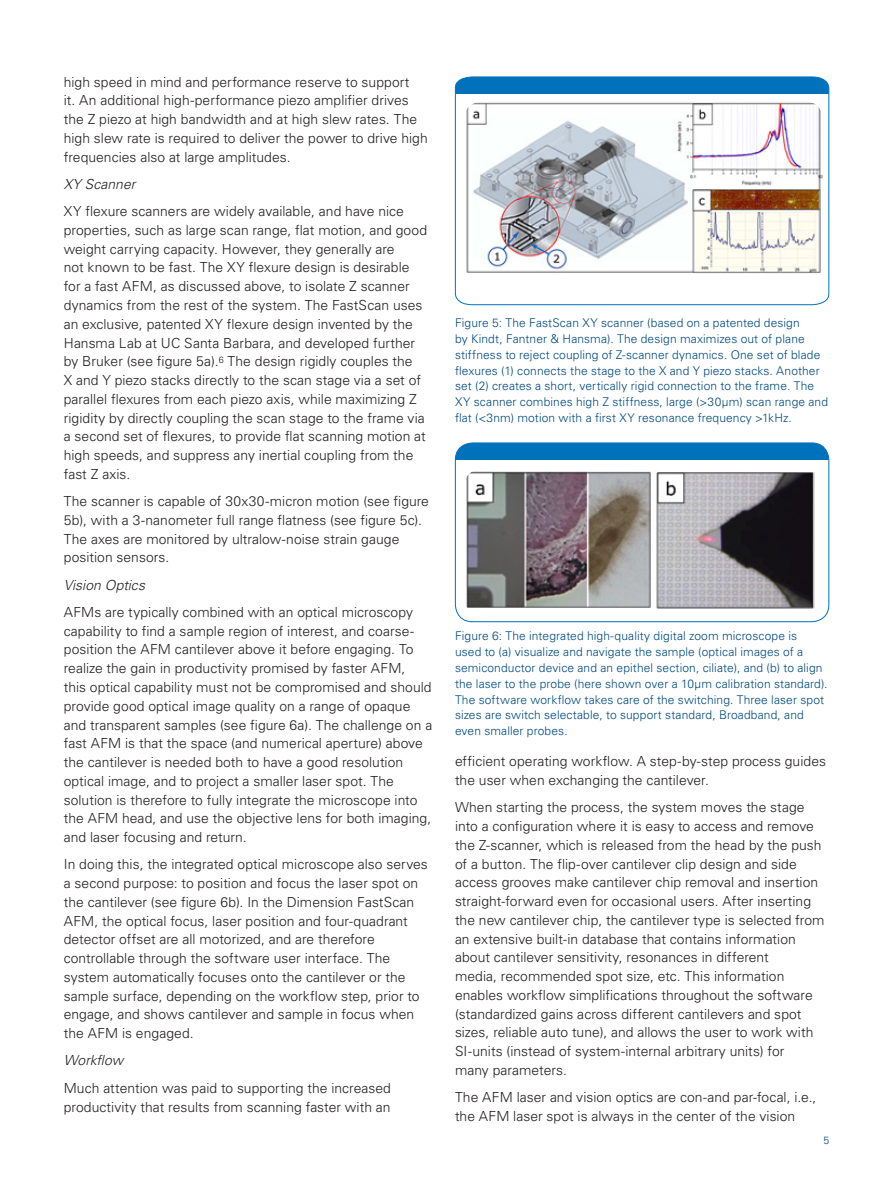
<style>
.page{position:relative;width:893px;height:1187px;background:#fff}
.page>*{position:absolute;margin:0;border:0;box-sizing:border-box;transform-origin:0 0}
.application_body{font:300 13.8px/18.8px "Univers LT Std";color:#231f20}
.application_body-2{font:italic 300 13.8px "Univers LT Std";letter-spacing:.005em;color:#231f20}
.application_legend{font:300 12px/15.8px "Univers LT Std";letter-spacing:.01em;color:#004a7f}
.application_legend-2{font:300 10.5px "Univers LT Std";color:#004a7f}
</style>
<div class="page">
<svg style="left:455px;top:76px;width:375px;height:229px"></svg>
<img style="left:464px;top:102px;width:359px;height:172px">
<div style="left:455px;top:443px;width:374px;height:16px;background:#0072bc"></div>
<div style="left:455px;top:442px;width:374px;height:180px;border:1px solid #0072bc;border-radius:17px"></div>
<img style="left:466px;top:471px;width:348px;height:138px">
<p class="application_body" style="left:64px;top:72px;width:365px">high speed in mind and performance reserve to support<br>it. An additional high-performance piezo amplifier drives the Z piezo at high bandwidth and at high slew rates. The high slew rate is required to deliver the power to drive high frequencies also at large amplitudes.</p>
<p class="application_body-2" style="left:64px;top:176px;width:73px">XY Scanner</p>
<p class="application_body" style="left:64px;top:202px;width:365px">XY flexure scanners are widely available, and have nice properties, such as large scan range, flat motion, and good weight carrying capacity. However, they generally are<br>not known to be fast. The XY flexure design is desirable for a fast AFM, as discussed above, to isolate Z scanner dynamics from the rest of the system. The FastScan uses an exclusive, patented XY flexure design invented by the Hansma Lab at UC Santa Barbara, and developed further by Bruker (see figure 5a).<sup>6</sup> The design rigidly couples the<br>X and Y piezo stacks directly to the scan stage via a set of parallel flexures from each piezo axis, while maximizing Z rigidity by directly coupling the scan stage to the frame via a second set of flexures, to provide flat scanning motion at high speeds, and suppress any inertial coupling from the fast Z axis.</p>
<p class="application_body" style="left:64px;top:492px;width:367px">The scanner is capable of 30x30-micron motion (see figure 5b), with a 3-nanometer full range flatness (see figure 5c).<br>The axes are monitored by ultralow-noise strain gauge position sensors.</p>
<p class="application_body-2" style="left:64px;top:576px;width:83px">Vision Optics</p>
<p class="application_body" style="left:64px;top:602px;width:370px">AFMs are typically combined with an optical microscopy capability to find a sample region of interest, and coarse&shy;position the AFM cantilever above it before engaging. To realize the gain in productivity promised by faster AFM,<br>this optical capability must not be compromised and should provide good optical image quality on a range of opaque and transparent samples (see figure 6a). The challenge on a fast AFM is that the space (and numerical aperture) above the cantilever is needed both to have a good resolution optical image, and to project a smaller laser spot. The solution is therefore to fully integrate the microscope into the AFM head, and use the objective lens for both imaging, and laser focusing and return.</p>
<p class="application_body" style="left:64px;top:855px;width:366px">In doing this, the integrated optical microscope also serves a second purpose: to position and focus the laser spot on the cantilever (see figure 6b). In the Dimension FastScan AFM, the optical focus, laser position and four-quadrant detector offset are all motorized, and are therefore controllable through the software user interface. The system automatically focuses onto the cantilever or the sample surface, depending on the workflow step, prior to engage, and shows cantilever and sample in focus when the AFM is engaged.</p>
<p class="application_body-2" style="left:64px;top:1052px;width:61px">Workflow</p>
<p class="application_body" style="left:64px;top:1078px;width:329px">Much attention was paid to supporting the increased productivity that results from scanning faster with an</p>
<p class="application_legend" style="left:455px;top:315px;width:375px">Figure 5: The FastScan XY scanner (based on a patented design<br>by Kindt, Fantner &amp; Hansma). The design maximizes out of plane stiffness to reject coupling of Z-scanner dynamics. One set of blade flexures (1) connects the stage to the X and Y piezo stacks. Another set (2) creates a short, vertically rigid connection to the frame. The XY scanner combines high Z stiffness, large (&gt;30µm) scan range and flat (&lt;3nm) motion with a first XY resonance frequency &gt;1kHz.</p>
<p class="application_legend" style="left:455px;top:628px;width:374px">Figure 6: The integrated high-quality digital zoom microscope is<br>used to (a) visualize and navigate the sample (optical images of a semiconductor device and an epithel section, ciliate), and (b) to align the laser to the probe (here shown over a 10µm calibration standard).<br>The software workflow takes care of the switching. Three laser spot sizes are switch selectable, to support standard, Broadband, and even smaller probes.</p>
<p class="application_body" style="left:455px;top:752px;width:372px">efficient operating workflow. A step-by-step process guides the user when exchanging the cantilever.</p>
<p class="application_body" style="left:455px;top:798px;width:371px">When starting the process, the system moves the stage into a configuration where it is easy to access and remove the Z-scanner, which is released from the head by the push of a button. The flip-over cantilever clip design and side access grooves make cantilever chip removal and insertion straight-forward even for occasional users. After inserting the new cantilever chip, the cantilever type is selected from an extensive built-in database that contains information about cantilever sensitivity, resonances in different<br>media, recommended spot size, etc. This information enables workflow simplifications throughout the software (standardized gains across different cantilevers and spot sizes, reliable auto tune), and allows the user to work with SI-units (instead of system-internal arbitrary units) for<br>many parameters.</p>
<p class="application_body" style="left:455px;top:1087px;width:363px">The AFM laser and vision optics are con-and par-focal, i.e., the AFM laser spot is always in the center of the vision</p>
<p class="application_legend-2" style="left:824px;top:1133px;width:7px">5</p>
</div>
